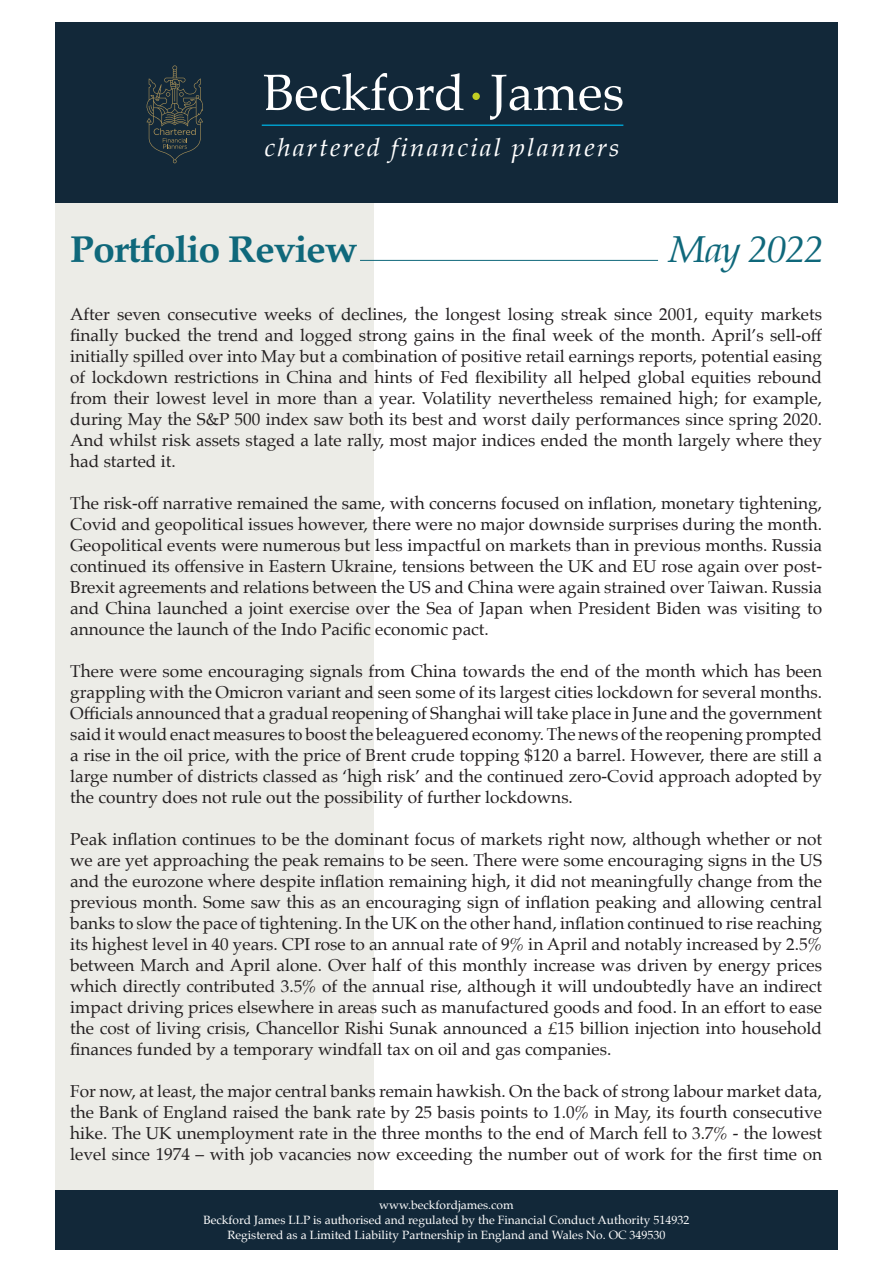
<style>
.page{position:relative;width:893px;height:1263px;background:#fff}
.page>*{position:absolute;margin:0;border:0;box-sizing:border-box;transform-origin:0 0}
.t1{font:51px "Palatino";color:#fff}
.t2{font:700 37.5px "Palatino";letter-spacing:-.03em;color:#0f687b;scale:1.05 1}
.t3{font:italic 37.5px "Palatino";letter-spacing:-.03em;color:#0f687b;scale:1.06 1}
.t4{font:italic 25.5px "Palatino";letter-spacing:.075em;color:#fff;scale:1.05 1}
.t5{font:17.25px/21px "Palatino";color:#231f20;text-align:justify}
.t6{font:12px/15px "Palatino";color:#fff;text-align:center}
</style>
<div class="page">
<div style="left:55px;top:196px;width:319px;height:1003px;background:#ecece7"></div>
<div style="left:55px;top:22px;width:783px;height:181px;background:#122839"></div>
<div style="left:55px;top:1191px;width:783px;height:59px;background:#122839"></div>
<div style="left:472px;top:93px;width:8px;height:7px;background:#c1ce23;border-radius:50%"></div>
<hr style="left:262px;top:124px;width:361px;height:2px;background:#009bc8">
<hr style="left:360px;top:260px;width:298px;height:1px;background:#0f687b">
<svg style="left:147px;top:65px;width:56px;height:98px"></svg>
<h1 class="t1" style="left:263px;top:50px;width:362px">Beckford James</h1>
<h3 class="t4" style="left:264px;top:126px;width:340px">chartered financial planners</h3>
<h2 class="t2" style="left:70px;top:217px;width:275px">Portfolio Review</h2>
<h2 class="t3" style="left:668px;top:218px;width:149px">May 2022</h2>
<p class="t5" style="left:70px;top:304px;width:753px">After seven consecutive weeks of declines, the longest losing streak since 2001, equity markets finally bucked the trend and logged strong gains in the final week of the month. April’s sell-off initially spilled over into May but a combination of positive retail earnings reports, potential easing of lockdown restrictions in China and hints of Fed flexibility all helped global equities rebound from their lowest level in more than a year. Volatility nevertheless remained high; for example, during May the S&amp;P 500 index saw both its best and worst daily performances since spring 2020.<br>And whilst risk assets staged a late rally, most major indices ended the month largely where they had started it.</p>
<p class="t5" style="left:70px;top:493px;width:753px">The risk-off narrative remained the same, with concerns focused on inflation, monetary tightening, Covid and geopolitical issues however, there were no major downside surprises during the month.<br>Geopolitical events were numerous but less impactful on markets than in previous months. Russia continued its offensive in Eastern Ukraine, tensions between the UK and EU rose again over post-Brexit agreements and relations between the US and China were again strained over Taiwan. Russia and China launched a joint exercise over the Sea of Japan when President Biden was visiting to announce the launch of the Indo Pacific economic pact.</p>
<p class="t5" style="left:70px;top:661px;width:753px">There were some encouraging signals from China towards the end of the month which has been grappling with the Omicron variant and seen some of its largest cities lockdown for several months.<br>Officials announced that a gradual reopening of Shanghai will take place in June and the government said it would enact measures to boost the beleaguered economy. The news of the reopening prompted a rise in the oil price, with the price of Brent crude topping $120 a barrel. However, there are still a large number of districts classed as ‘high risk’ and the continued zero-Covid approach adopted by the country does not rule out the possibility of further lockdowns.</p>
<p class="t5" style="left:70px;top:829px;width:753px">Peak inflation continues to be the dominant focus of markets right now, although whether or not we are yet approaching the peak remains to be seen. There were some encouraging signs in the US and the eurozone where despite inflation remaining high, it did not meaningfully change from the previous month. Some saw this as an encouraging sign of inflation peaking and allowing central banks to slow the pace of tightening. In the UK on the other hand, inflation continued to rise reaching its highest level in 40 years. CPI rose to an annual rate of 9% in April and notably increased by 2.5% between March and April alone. Over half of this monthly increase was driven by energy prices which directly contributed 3.5% of the annual rise, although it will undoubtedly have an indirect impact driving prices elsewhere in areas such as manufactured goods and food. In an effort to ease the cost of living crisis, Chancellor Rishi Sunak announced a £15 billion injection into household finances funded by a temporary windfall tax on oil and gas companies.</p>
<p class="t5" style="left:70px;top:1081px;width:753px">For now, at least, the major central banks remain hawkish. On the back of strong labour market data, the Bank of England raised the bank rate by 25 basis points to 1.0% in May, its fourth consecutive hike. The UK unemployment rate in the three months to the end of March fell to 3.7% - the lowest level since 1974 – with job vacancies now exceeding the number out of work for the first time on</p>
<p class="t6" style="left:204px;top:1197px;width:487px">www.beckfordjames.com<br>Beckford James LLP is authorised and regulated by the Financial Conduct Authority 514932<br>Registered as a Limited Liability Partnership in England and Wales No. OC 349530</p>
</div>
